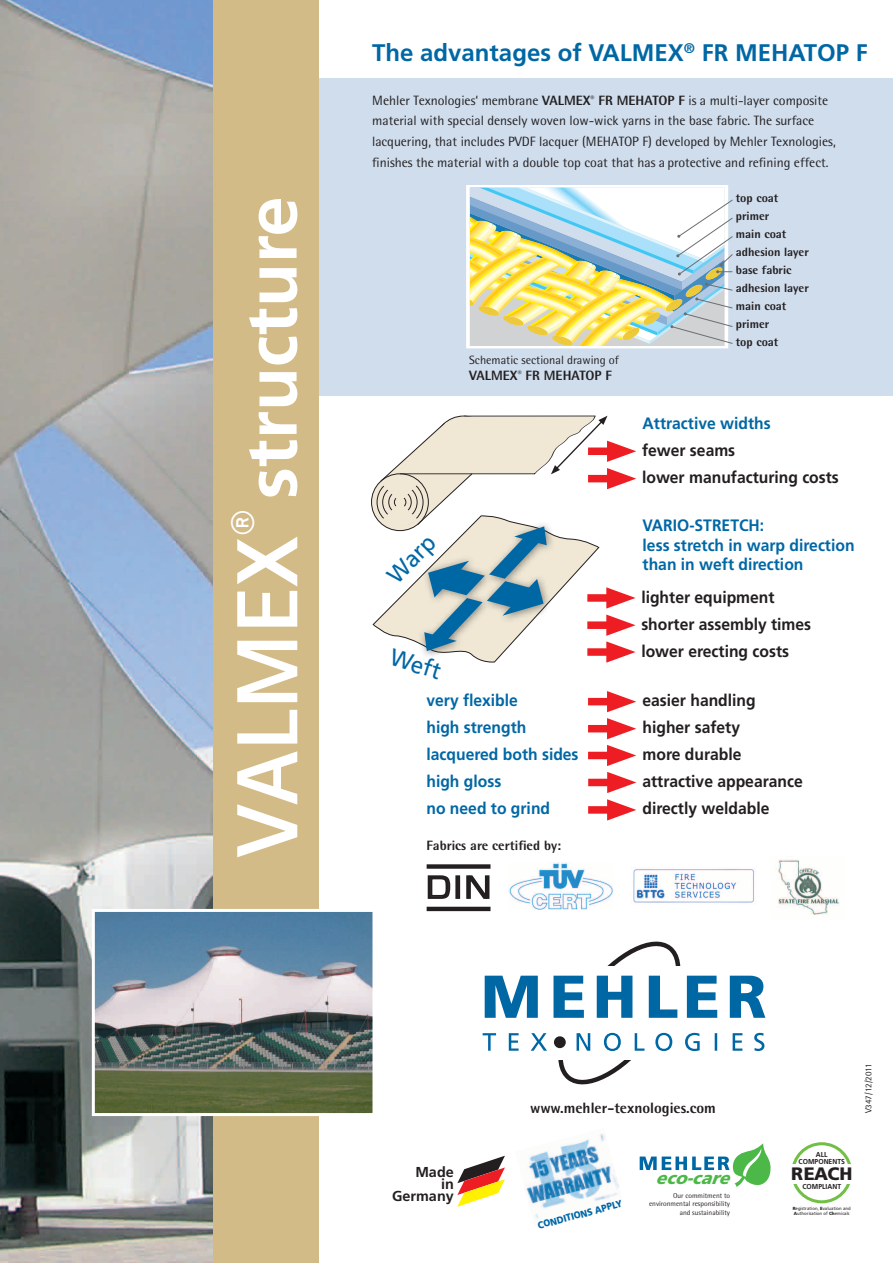
<style>
.page{position:relative;width:893px;height:1263px;background:#fff}
.page>*{position:absolute;margin:0;border:0;box-sizing:border-box;transform-origin:0 0}
.t1{font:700 72px "Frutiger LT";color:#fff}
.t2{font:32.55px "Eurostile Ext";color:#231f20}
.t3{font:700 24px "Frutiger LT";color:#0067a5}
.t4{font:23.7px "Frutiger LT";color:#0067a5;scale:.95 1}
.t5{font:900 18px "Frutiger LT";letter-spacing:-.01em;color:#231f20}
.t6{font:italic 900 17.25px "Frutiger LT";color:#4cb848}
.t7{font:700 16.5px/27px "Frutiger LT";color:#231f20;scale:.95 1}
.t8{font:700 16.5px/19.8px "Frutiger LT";color:#0067a5;scale:.95 1}
.t9{font:800 15px "Agfa Rotis Semisans";color:#231f20}
.t10{font:700 14.4px/12px "Frutiger LT";color:#231f20;text-align:right}
.t11{font:13.5px/20.5px "Agfa Rotis Semisans";color:#231f20}
.t12{font:800 13.5px "Agfa Rotis Semisans";color:#231f20}
.t13{font:800 12px/18px "Agfa Rotis Semisans";color:#231f20}
.t14{font:12px "Agfa Rotis Semisans";color:#231f20}
.t15{font:900 9.75px "Frutiger LT";color:#0067a5;scale:.9 1}
.t16{font:9px "Agfa Rotis Semisans";color:#231f20}
.t17{font:7.2px/8.7px "Agfa Rotis Semisans";color:#231f20;text-align:right}
.t18{font:700 7.2px/7.2px "Frutiger LT";color:#231f20;text-align:center;scale:.95 1}
.t19{font:4.5px/5.4px "Frutiger LT";letter-spacing:.01em;color:#231f20;scale:.95 1}
.s1{font-family:"Agfa Rotis Sans Serif";font-weight:800;font-size:87px}
.s2{font-weight:800}
.s3{font-weight:900}
</style>
<div class="page">
<div style="left:317px;top:78px;width:576px;height:317px;background:#cfdded"></div>
<div style="left:194px;top:0;width:125px;height:1263px;background:#d3bb88"></div>
<svg style="left:483px;top:941px;width:282px;height:144px"></svg>
<img style="left:0;top:0;width:212px;height:1263px">
<svg style="left:90px;top:907px;width:283px;height:210px;background:#7c8c8d"></svg>
<svg style="left:466px;top:185px;width:267px;height:164px;background:#d5ddc1"></svg>
<div style="left:588px;top:698px;width:31px;height:7px;background:#ee1d23"></div>
<svg style="left:607px;top:691px;width:29px;height:21px"></svg>
<div style="left:588px;top:725px;width:31px;height:7px;background:#ee1d23"></div>
<svg style="left:607px;top:718px;width:29px;height:21px"></svg>
<div style="left:588px;top:752px;width:31px;height:7px;background:#ee1d23"></div>
<svg style="left:607px;top:745px;width:29px;height:21px"></svg>
<div style="left:588px;top:779px;width:31px;height:7px;background:#ee1d23"></div>
<svg style="left:607px;top:772px;width:29px;height:21px"></svg>
<img style="left:509px;top:862px;width:104px;height:47px">
<img style="left:633px;top:869px;width:122px;height:34px">
<img style="left:776px;top:859px;width:64px;height:56px">
<svg style="left:457px;top:1156px;width:48px;height:51px"></svg>
<div style="left:588px;top:806px;width:31px;height:8px;background:#ee1d23"></div>
<svg style="left:607px;top:799px;width:29px;height:21px"></svg>
<svg style="left:640px;top:1143px;width:131px;height:44px"></svg>
<svg style="left:372px;top:415px;width:264px;height:248px"></svg>
<svg style="left:427px;top:875px;width:24px;height:24px"></svg>
<div style="left:455px;top:875px;width:5px;height:24px;border:2px solid #231f20"></div>
<svg style="left:466px;top:875px;width:24px;height:24px"></svg>
<div style="left:427px;top:864px;width:63px;height:5px;background:#231f20"></div>
<hr style="left:427px;top:907px;width:63px;height:4px;background:#231f20">
<img style="left:526px;top:1134px;width:93px;height:85px">
<div style="left:791px;top:1142px;width:61px;height:61px;border:3px solid #71bf44;border-radius:50%"></div>
<div style="left:789px;top:1165px;width:65px;height:19px;background:#fff"></div>
<h1 class="t1" style="left:229px;top:856px;width:661px;rotate:-90deg"><span class="s1">VALMEX</span><sup>®</sup> structure</h1>
<h3 class="t3" style="left:372px;top:38px;width:497px">The advantages of VALMEX<sup>®</sup> FR MEHATOP F</h3>
<p class="t11" style="left:372px;top:90px;width:465px">Mehler Texnologies‘ membrane <span class="s2">VALMEX</span><sup>®</sup> <span class="s2">FR MEHATOP F</span> is a multi-layer composite material with special densely woven low-wick yarns in the base fabric. The surface lacquering, that includes PVDF lacquer (MEHATOP F) developed by Mehler Texnologies, finishes the material with a double top coat that has a protective and refining effect.</p>
<h3 class="t4" style="left:381px;top:569px;width:62px;rotate:-45deg">Warp</h3>
<h3 class="t4" style="left:395px;top:643px;width:56px;rotate:17deg">Weft</h3>
<p class="t14" style="left:469px;top:353px;width:151px">Schematic sectional drawing of</p>
<p class="t12" style="left:469px;top:367px;width:144px">VALMEX<sup>®</sup> FR MEHATOP F</p>
<p class="t13" style="left:736px;top:189px;width:74px">top coat primer<br>main coat adhesion layer base fabric adhesion layer main coat primer<br>top coat</p>
<p class="t8" style="left:643px;top:414px;width:136px">Attractive widths</p>
<p class="t7" style="left:642px;top:437px;width:209px">fewer seams<br>lower manufacturing costs</p>
<p class="t8" style="left:643px;top:515px;width:225px">VARIO-STRETCH:<br>less stretch in warp direction than in weft direction</p>
<p class="t7" style="left:641px;top:584px;width:180px">lighter equipment shorter assembly times lower erecting costs</p>
<p class="t8" style="left:426px;top:691px;width:98px">very flexible</p>
<p class="t7" style="left:642px;top:687px;width:121px">easier handling</p>
<p class="t8" style="left:426px;top:718px;width:107px">high strength</p>
<p class="t7" style="left:642px;top:714px;width:104px">higher safety</p>
<p class="t8" style="left:426px;top:745px;width:162px">lacquered both sides</p>
<p class="t7" style="left:642px;top:741px;width:106px">more durable</p>
<p class="t8" style="left:426px;top:772px;width:80px">high gloss</p>
<p class="t7" style="left:642px;top:768px;width:170px">attractive appearance</p>
<p class="t8" style="left:426px;top:799px;width:132px">no need to grind</p>
<p class="t7" style="left:642px;top:795px;width:135px">directly weldable</p>
<p class="t12" style="left:426px;top:837px;width:136px">Fabrics are certified by:</p>
<h2 class="t2" style="left:426px;top:870px;width:66px">DIN</h2>
<p class="t9" style="left:530px;top:1099px;width:187px">www.mehler-texnologies.com</p>
<p class="t10" style="left:392px;top:1166px;width:63px">Made<br>in<br>Germany</p>
<p class="t6" style="left:655px;top:1167px;width:83px">eco-care</p>
<p class="t17" style="left:649px;top:1191px;width:83px">Our commitment to environmental responsibility and sustainability</p>
<p class="t15" style="left:536px;top:1220px;width:98px;rotate:-15deg">CONDITIONS APPLY</p>
<p class="t16" style="left:863px;top:1113px;width:51px;rotate:-90deg">V347/12/2011</p>
<p class="t18" style="left:799px;top:1151px;width:50px">ALL<br>COMPONENTS</p>
<h3 class="t5" style="left:791px;top:1163px;width:63px">REACH</h3>
<p class="t18" style="left:802px;top:1183px;width:42px">COMPLIANT</p>
<p class="t19" style="left:793px;top:1205px;width:63px"><span class="s3">R</span>egistration, <span class="s3">E</span>valuation and<br><span class="s3">A</span>uthorisation of <span class="s3">Ch</span>emicals</p>
</div>
